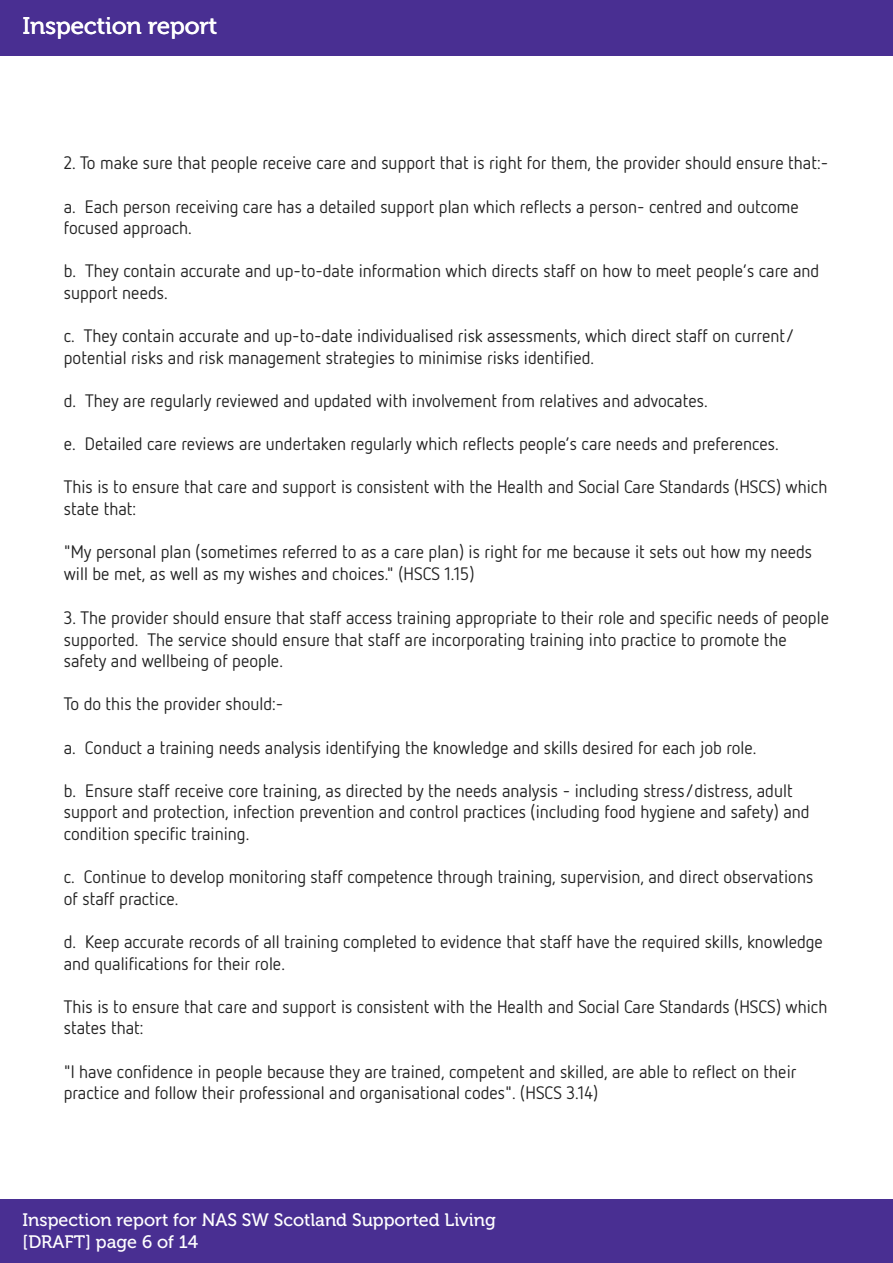
<style>
.page{position:relative;width:893px;height:1263px;background:#fff}
.page>*{position:absolute;margin:0;border:0;box-sizing:border-box;transform-origin:0 0}
.t1{font:24px "Museo";color:#fff}
.t2{font:18px/21.6px "Netto OT";color:#222}
.t3{font:18px/21.6px "Museo";color:#fff}
</style>
<div class="page">
<div style="left:0;top:0;width:892px;height:56px;background:#492f92"></div>
<div style="left:0;top:1199px;width:892px;height:64px;background:#492f92"></div>
<h1 class="t1" style="left:22px;top:11px;width:196px">Inspection report</h1>
<p class="t2" style="left:64px;top:152px;width:765px">2. To make sure that people receive care and support that is right for them, the provider should ensure that:-</p>
<p class="t2" style="left:64px;top:195px;width:736px">a. Each person receiving care has a detailed support plan which reflects a person- centred and outcome focused approach.</p>
<p class="t2" style="left:64px;top:260px;width:757px">b. They contain accurate and up-to-date information which directs staff on how to meet people’s care and support needs.</p>
<p class="t2" style="left:64px;top:325px;width:732px">c. They contain accurate and up-to-date individualised risk assessments, which direct staff on current/ potential risks and risk management strategies to minimise risks identified.</p>
<p class="t2" style="left:64px;top:389px;width:645px">d. They are regularly reviewed and updated with involvement from relatives and advocates.</p>
<p class="t2" style="left:64px;top:433px;width:716px">e. Detailed care reviews are undertaken regularly which reflects people’s care needs and preferences.</p>
<p class="t2" style="left:64px;top:476px;width:765px">This is to ensure that care and support is consistent with the Health and Social Care Standards (HSCS) which state that:</p>
<p class="t2" style="left:64px;top:541px;width:749px">"My personal plan (sometimes referred to as a care plan) is right for me because it sets out how my needs will be met, as well as my wishes and choices." (HSCS 1.15)</p>
<p class="t2" style="left:64px;top:606px;width:766px">3. The provider should ensure that staff access training appropriate to their role and specific needs of people supported. The service should ensure that staff are incorporating training into practice to promote the safety and wellbeing of people.</p>
<p class="t2" style="left:64px;top:693px;width:221px">To do this the provider should:-</p>
<p class="t2" style="left:64px;top:736px;width:694px">a. Conduct a training needs analysis identifying the knowledge and skills desired for each job role.</p>
<p class="t2" style="left:64px;top:779px;width:747px">b. Ensure staff receive core training, as directed by the needs analysis - including stress/distress, adult support and protection, infection prevention and control practices (including food hygiene and safety) and condition specific training.</p>
<p class="t2" style="left:64px;top:866px;width:751px">c. Continue to develop monitoring staff competence through training, supervision, and direct observations of staff practice.</p>
<p class="t2" style="left:64px;top:930px;width:760px">d. Keep accurate records of all training completed to evidence that staff have the required skills, knowledge and qualifications for their role.</p>
<p class="t2" style="left:64px;top:995px;width:765px">This is to ensure that care and support is consistent with the Health and Social Care Standards (HSCS) which states that:</p>
<p class="t2" style="left:64px;top:1060px;width:734px">"I have confidence in people because they are trained, competent and skilled, are able to reflect on their practice and follow their professional and organisational codes". (HSCS 3.14)</p>
<p class="t3" style="left:22px;top:1210px;width:474px">Inspection report for NAS SW Scotland Supported Living [DRAFT] page 6 of 14</p>
</div>
